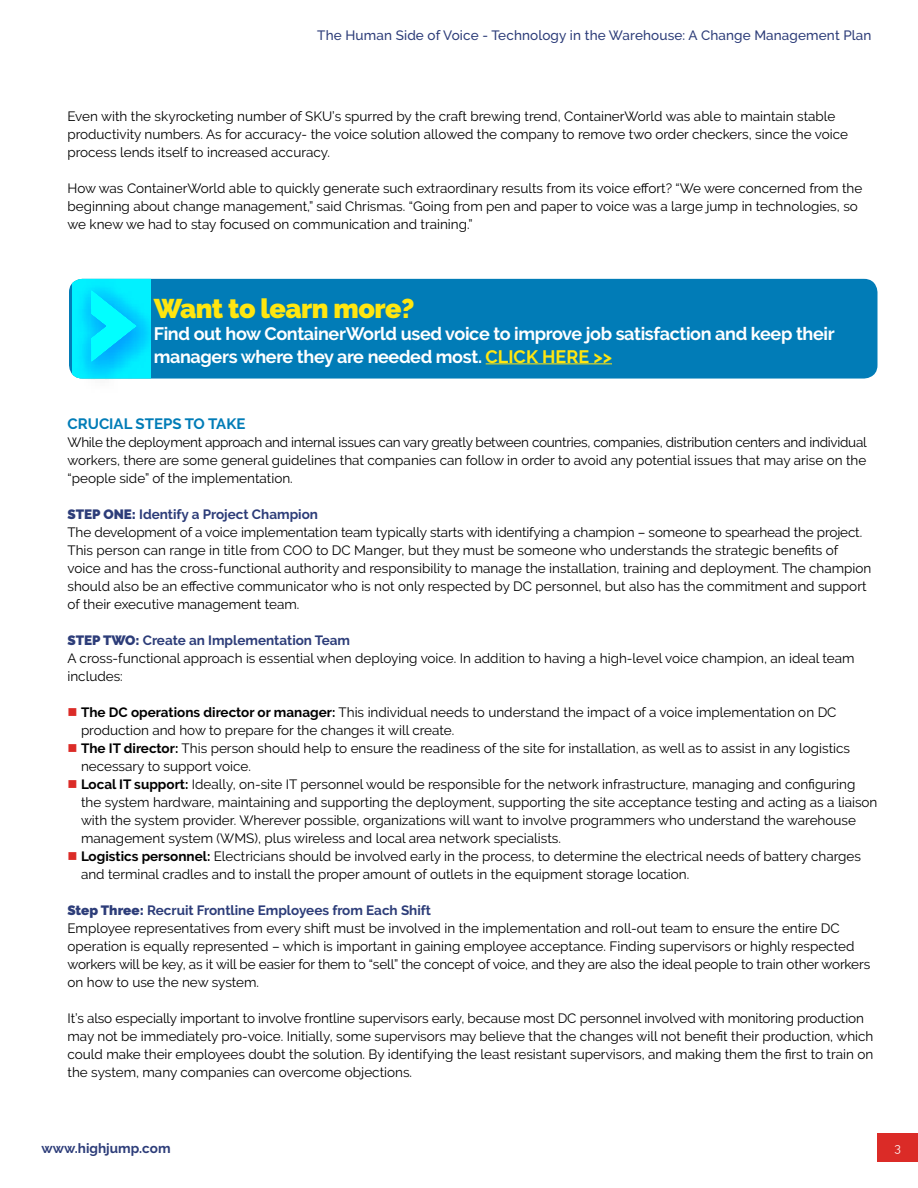
<style>
.page{position:relative;width:918px;height:1188px;background:#fff}
.page>*{position:absolute;margin:0;border:0;box-sizing:border-box;transform-origin:0 0}
.t1{font:900 27px "Raleway";letter-spacing:-.02em;color:#ffe610}
.t2{font:700 18px/22.5px "Raleway";letter-spacing:-.02em;color:#fff}
.t3{font:700 15px "Raleway";color:#017cb7}
.t4{font:13.5px/18px "Raleway";color:#000}
.t5{font:500 13.5px "Raleway";letter-spacing:.01em;color:#2d3d79}
.t6{font:700 13.5px "Raleway";color:#2d3d79}
.t7{font:12px "Raleway";color:#fff}
.s1{color:#ffe610}
.s2{font-weight:900;color:#2d3d79}
.s3{font-weight:700;color:#2d3d79}
.s4{font-weight:700}
</style>
<div class="page">
<div style="left:878px;top:1133px;width:40px;height:28px;background:#db2b27"></div>
<div style="left:69px;top:279px;width:809px;height:100px;background:#017cb7;border-radius:14px"></div>
<svg style="left:73px;top:278px;width:78px;height:102px;background:#0ae5fe"></svg>
<svg style="left:91px;top:290px;width:45px;height:72px;background:#01e1ff"></svg>
<hr style="left:486px;top:363px;width:126px;height:1px;background:#ffe610">
<p class="t5" style="left:317px;top:27px;width:556px">The Human Side of Voice - Technology in the Warehouse: A Change Management Plan</p>
<p class="t4" style="left:68px;top:108px;width:782px">Even with the skyrocketing number of SKU’s spurred by the craft brewing trend, ContainerWorld was able to maintain stable productivity numbers. As for accuracy- the voice solution allowed the company to remove two order checkers, since the voice process lends itself to increased accuracy.</p>
<p class="t4" style="left:68px;top:180px;width:796px">How was ContainerWorld able to quickly generate such extraordinary results from its voice effort? “We were concerned from the beginning about change management,” said Chrismas. “Going from pen and paper to voice was a large jump in technologies, so we knew we had to stay focused on communication and training.”</p>
<h1 class="t1" style="left:154px;top:292px;width:262px">Want to learn more?</h1>
<h2 class="t2" style="left:154px;top:323px;width:682px">Find out how ContainerWorld used voice to improve job satisfaction and keep their managers where they are needed most. <span class="s1">CLICK HERE &gt;&gt;</span></h2>
<p class="t3" style="left:68px;top:415px;width:179px">CRUCIAL STEPS TO TAKE</p>
<p class="t4" style="left:68px;top:433px;width:801px;text-align:justify">While the deployment approach and internal issues can vary greatly between countries, companies, distribution centers and individual workers, there are some general guidelines that companies can follow in order to avoid any potential issues that may arise on the “people side” of the implementation.</p>
<p class="t4" style="left:68px;top:505px;width:805px"><span class="s2">STEP ONE:</span> <span class="s3">Identify a Project Champion<br></span>The development of a voice implementation team typically starts with identifying a champion – someone to spearhead the project.<br>This person can range in title from COO to DC Manger, but they must be someone who understands the strategic benefits of voice and has the cross-functional authority and responsibility to manage the installation, training and deployment. The champion should also be an effective communicator who is not only respected by DC personnel, but also has the commitment and support of their executive management team.</p>
<p class="t4" style="left:68px;top:631px;width:789px"><span class="s2">STEP TWO:</span> <span class="s3">Create an Implementation Team<br></span>A cross-functional approach is essential when deploying voice. In addition to having a high-level voice champion, an ideal team includes:</p>
<p class="t4" style="left:81px;top:703px;width:798px"><span class="s4">The DC operations director or manager:</span> This individual needs to understand the impact of a voice implementation on DC production and how to prepare for the changes it will create.<br><span class="s4">The IT director:</span> This person should help to ensure the readiness of the site for installation, as well as to assist in any logistics necessary to support voice.<br><span class="s4">Local IT support:</span> Ideally, on-site IT personnel would be responsible for the network infrastructure, managing and configuring the system hardware, maintaining and supporting the deployment, supporting the site acceptance testing and acting as a liaison with the system provider. Wherever possible, organizations will want to involve programmers who understand the warehouse management system (WMS), plus wireless and local area network specialists.<br><span class="s4">Logistics personnel:</span> Electricians should be involved early in the process, to determine the electrical needs of battery charges and terminal cradles and to install the proper amount of outlets in the equipment storage location.</p>
<p class="t4" style="left:68px;top:901px;width:804px"><span class="s2">Step Three:</span> <span class="s3">Recruit Frontline Employees from Each Shift<br></span>Employee representatives from every shift must be involved in the implementation and roll-out team to ensure the entire DC operation is equally represented – which is important in gaining employee acceptance. Finding supervisors or highly respected workers will be key, as it will be easier for them to “sell” the concept of voice, and they are also the ideal people to train other workers on how to use the new system.</p>
<p class="t4" style="left:68px;top:1009px;width:807px">It’s also especially important to involve frontline supervisors early, because most DC personnel involved with monitoring production may not be immediately pro-voice. Initially, some supervisors may believe that the changes will not benefit their production, which could make their employees doubt the solution. By identifying the least resistant supervisors, and making them the first to train on the system, many companies can overcome objections.</p>
<p class="t6" style="left:42px;top:1141px;width:131px">www.highjump.com</p>
<p class="t7" style="left:894px;top:1141px;width:8px">3</p>
</div>
